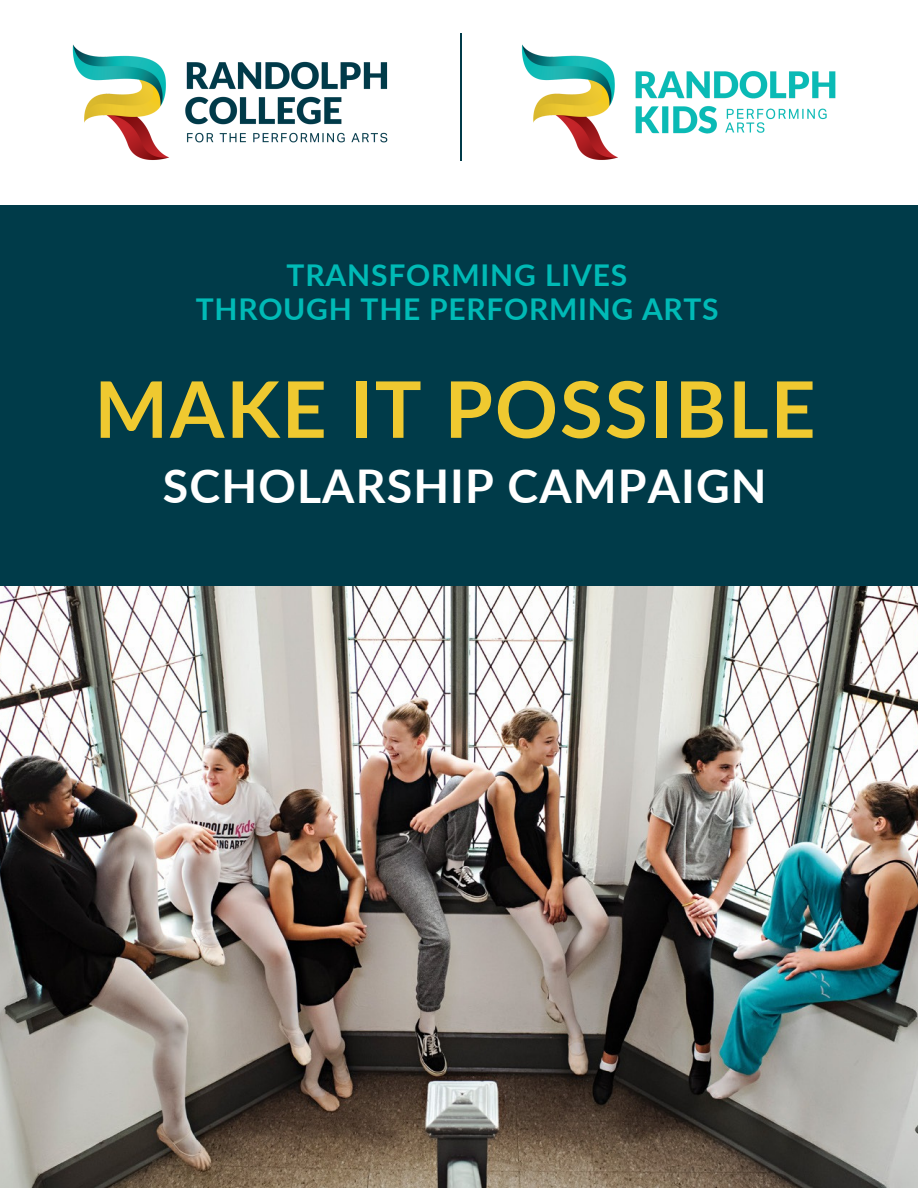
<style>
.page{position:relative;width:918px;height:1188px;background:#fff}
.page>*{position:absolute;margin:0;border:0;box-sizing:border-box;transform-origin:0 0}
.t1{font:700 78px "Lato";letter-spacing:.025em;color:#efc930}
.t2{font:700 46.5px "Lato";letter-spacing:.025em;color:#fff}
.t3{font:700 30px "Lato";letter-spacing:.025em;color:#00bab6}
</style>
<div class="page">
<img style="left:72px;top:44px;width:316px;height:116px">
<img style="left:521px;top:44px;width:315px;height:116px">
<img style="left:0;top:585px;width:918px;height:603px">
<div style="left:0;top:205px;width:918px;height:380px;background:#003b49"></div>
<hr style="left:460px;top:33px;width:1px;height:128px;background:#003b49">
<p class="t3" style="left:287px;top:256px;width:342px">TRANSFORMING LIVES</p>
<p class="t3" style="left:196px;top:290px;width:524px">THROUGH THE PERFORMING ARTS</p>
<p class="t1" style="left:94px;top:361px;width:723px">MAKE IT POSSIBLE</p>
<p class="t2" style="left:163px;top:457px;width:605px">SCHOLARSHIP CAMPAIGN</p>
</div>
